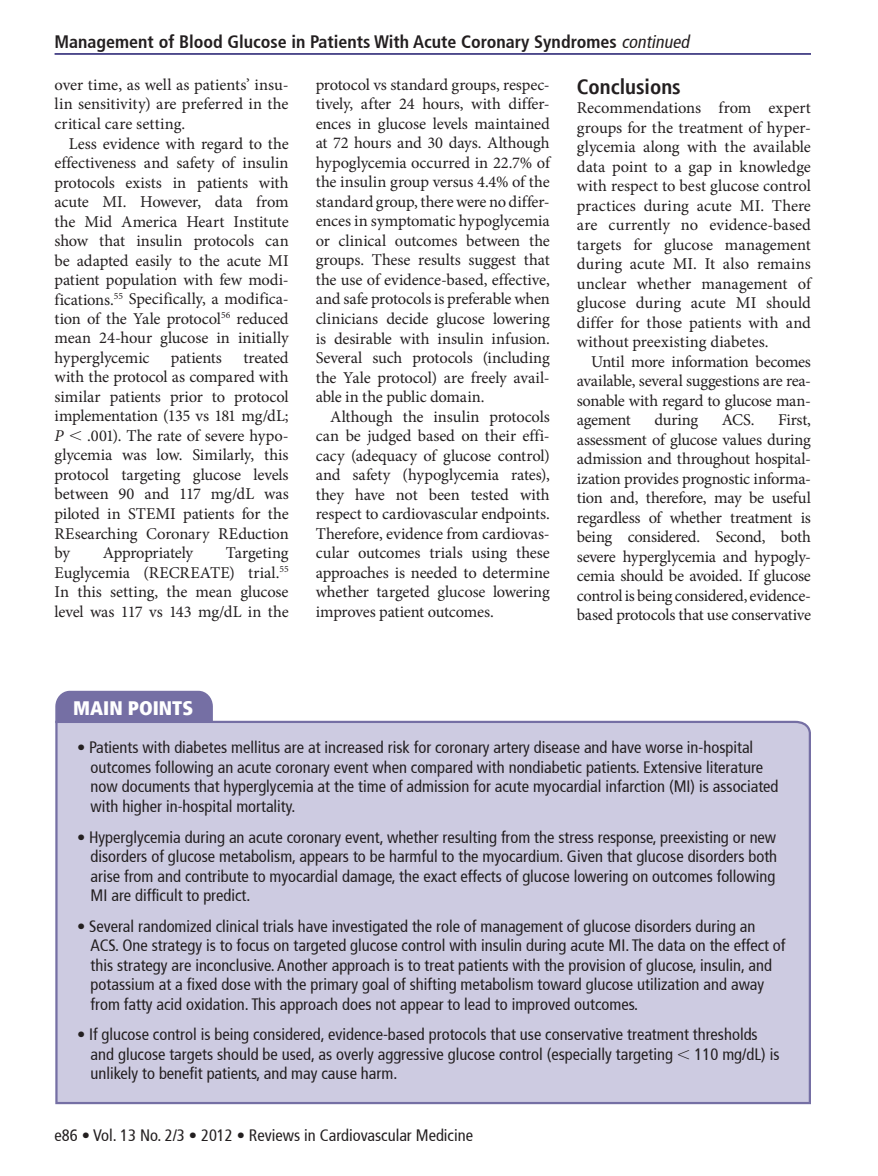
<style>
.page{position:relative;width:878px;height:1176px;background:#fff}
.page>*{position:absolute;margin:0;border:0;box-sizing:border-box;transform-origin:0 0}
.t1{font:700 condensed 21px "Frutiger";color:#231f20}
.t2{font:900 condensed 19.5px "Frutiger";color:#fff}
.t3{font:700 condensed 18px "Frutiger 67";color:#231f20}
.t4{font:16.5px/19.5px "Minion Pro";letter-spacing:-.01em;color:#231f20;text-align:justify}
.t5{font:condensed 16.5px/19.5px "Frutiger 57";color:#231f20}
.t6{font:italic 16.5px "Minion Pro";color:#231f20}
.s1{font-family:"Frutiger 57";font-weight:400;font-style:italic}
.s2{font-family:"Minion"}
</style>
<div class="page">
<div style="left:55px;top:691px;width:158px;height:28px;background:#756fa4"></div>
<div style="left:55px;top:719px;width:756px;height:386px;background:#cdcbe1"></div>
<hr style="left:55px;top:53px;width:756px;height:2px;background:#1f1a6d">
<svg style="left:678px;top:1049px;width:11px;height:10px"></svg>
<p class="t3" style="left:55px;top:31px;width:640px">Management of Blood Glucose in Patients With Acute Coronary Syndromes <span class="s1">continued</span></p>
<p class="t4" style="left:55px;top:75px;width:236px">over time, as well as patients’ insu&shy;lin sensitivity) are preferred in the critical care setting.</p>
<p class="t4" style="left:55px;top:134px;width:236px;text-indent:14px">Less evidence with regard to the effectiveness and safety of insulin protocols exists in patients with acute MI. However, data from the Mid America Heart Institute show that insulin protocols can be adapted easily to the acute MI patient population with few modi&shy;fications.<sup>55</sup> Specifically, a modifica&shy;tion of the Yale protocol<sup>56</sup> reduced mean 24-hour glucose in initially hyperglycemic</p>
<p class="t4" style="left:55px;top:348px;width:236px;text-indent:189px">treated with the protocol as compared with similar patients prior to protocol implementation (135 vs 181 mg/dL;</p>
<p class="t6" style="left:55px;top:424px;width:11px">P</p>
<p class="t4" style="left:171px;top:348px;width:53px">patients</p>
<p class="t4" style="left:55px;top:426px;width:236px;text-indent:33px">.001). The rate of severe hypo&shy;glycemia was low. Similarly, this protocol targeting glucose levels between 90 and 117 mg/dL was piloted in STEMI patients for the REsearching <span class="s2">Coronary</span> REduction by</p>
<p class="t4" style="left:103px;top:543px;width:92px">Appropriately</p>
<p class="t4" style="left:55px;top:543px;width:236px;text-indent:171px">Targeting Euglycemia (RECREATE) trial.<sup>55<br></sup>In this setting, the mean glucose level was 117 vs 143 mg/dL in the</p>
<p class="t4" style="left:316px;top:75px;width:236px">protocol vs standard groups, respec&shy;tively, after 24 hours, with differ&shy;ences in glucose levels maintained at 72 hours and 30 days. Although hypoglycemia occurred in 22.7% of the insulin group versus 4.4% of the standard group, there were no differ&shy;ences in symptomatic hypoglycemia or clinical outcomes between the groups. These results suggest that the use of evidence-based, effective, and safe protocols is preferable when clinicians decide glucose lowering is desirable with insulin infusion.<br>Several such protocols (including the Yale protocol) are freely avail&shy;able in the public domain.</p>
<p class="t4" style="left:316px;top:406px;width:236px;text-indent:14px">Although the insulin protocols can be judged based on their effi&shy;cacy (adequacy of glucose control) and safety (hypoglycemia rates), they have not been tested with respect to cardiovascular endpoints.<br>Therefore, evidence from cardiovas&shy;cular outcomes trials using these approaches is needed to determine whether targeted <span class="s2">glucose</span> lowering improves patient outcomes.</p>
<p class="t1" style="left:577px;top:74px;width:105px">Conclusions</p>
<p class="t4" style="left:577px;top:98px;width:236px">Recommendations from expert groups for the treatment of hyper&shy;glycemia along with the available data point to a gap in knowledge with respect to best glucose control practices during acute MI. There are currently no evidence-based targets for glucose management during acute MI. It also remains unclear whether management of glucose during acute MI should differ for those patients with and without preexisting diabetes.</p>
<p class="t4" style="left:577px;top:352px;width:236px;text-indent:14px">Until more information becomes available, several suggestions are rea&shy;sonable with regard to glucose man&shy;agement</p>
<p class="t4" style="left:654px;top:410px;width:45px">during</p>
<p class="t4" style="left:721px;top:410px;width:34px">ACS.</p>
<p class="t4" style="left:577px;top:410px;width:236px;text-indent:201px">First, assessment of glucose values during admission and throughout hospital&shy;ization provides prognostic informa&shy;tion and, therefore, may be useful regardless of whether treatment is being considered. Second, both severe hyperglycemia and hypogly&shy;cemia should be avoided. If glucose control is being considered, evidence&shy;based protocols that use conservative</p>
<p class="t2" style="left:73px;top:696px;width:121px">MAIN POINTS</p>
<p class="t5" style="left:91px;top:738px;width:689px;text-indent:-13px">• Patients with diabetes mellitus are at increased risk for coronary artery disease and have worse in-hospital outcomes following an acute coronary event when compared with nondiabetic patients. Extensive literature now documents that hyperglycemia at the time of admission for acute myocardial infarction (MI) is associated with higher in-hospital mortality.</p>
<p class="t5" style="left:91px;top:827px;width:688px;text-align:justify;text-indent:-13px">• Hyperglycemia during an acute coronary event, whether resulting from the stress response, preexisting or new disorders of glucose metabolism, appears to be harmful to the myocardium. Given that glucose disorders both arise from and contribute to myocardial damage, the exact effects of glucose lowering on outcomes following MI are difficult to predict.</p>
<p class="t5" style="left:91px;top:916px;width:696px;text-indent:-13px">• Several randomized clinical trials have investigated the role of management of glucose disorders during an ACS. One strategy is to focus on targeted glucose control with insulin during acute MI. The data on the effect of this strategy are inconclusive. Another approach is to treat patients with the provision of glucose, insulin, and potassium at a fixed dose with the primary goal of shifting metabolism toward glucose utilization and away from fatty acid oxidation. This approach does not appear to lead to improved outcomes.</p>
<p class="t5" style="left:91px;top:1025px;width:668px;text-indent:-13px">• If glucose control is being considered, evidence-based protocols that use conservative treatment thresholds and glucose targets should be used, as overly aggressive glucose control (especially targeting</p>
<p class="t5" style="left:694px;top:1044px;width:86px">110 mg/dL) is</p>
<p class="t5" style="left:91px;top:1064px;width:308px">unlikely to benefit patients, and may cause harm.</p>
<p class="t5" style="left:55px;top:1125px;width:420px">e86 • Vol. 13 No. 2/3 • 2012 • Reviews in Cardiovascular Medicine</p>
</div>
